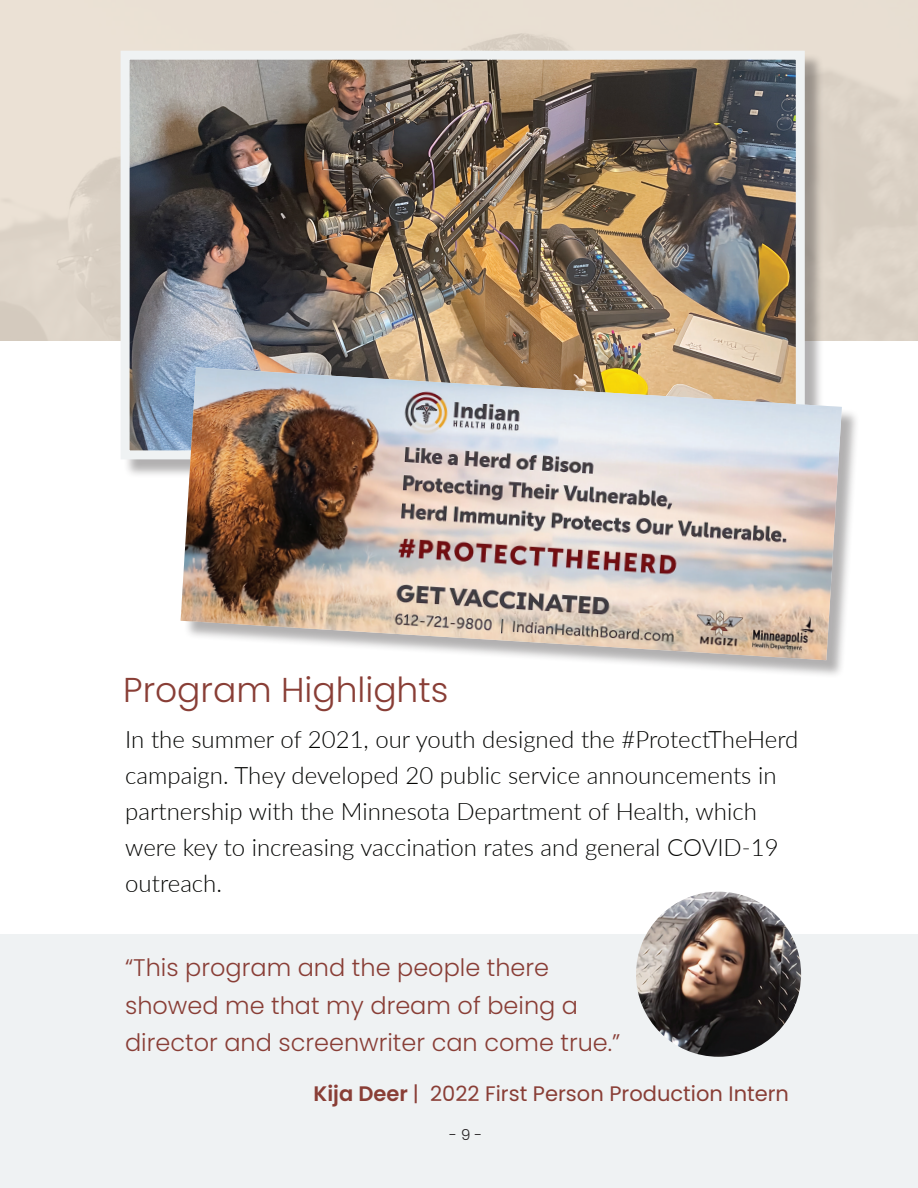
<style>
.page{position:relative;width:918px;height:1188px;background:#fff}
.page>*{position:absolute;margin:0;border:0;box-sizing:border-box;transform-origin:0 0}
.t1{font:300 34.5px "Poppins";color:#893e36}
.t2{font:300 24px/36px "Lato";color:#040503}
.t3{font:300 24px/37.5px "Poppins";color:#893e36}
.t4{font:21px "Poppins";color:#893e36}
.t5{font:300 15px "Poppins";color:#231f20}
.s1{font-weight:600}
</style>
<div class="page">
<div style="left:0;top:934px;width:918px;height:254px;background:#eff2f3"></div>
<div style="left:123px;top:53px;width:700px;height:425px;background:#231f20;opacity:.35"></div>
<img style="left:131px;top:61px;width:664px;height:388px">
<div style="left:121px;top:51px;width:684px;height:408px;border:9px solid #eff2f3"></div>
<img style="left:636px;top:892px;width:165px;height:165px;border-radius:83px">
<div style="left:183px;top:370px;width:677px;height:309px;background:#231f20;opacity:.35"></div>
<img style="left:181px;top:367px;width:661px;height:293px">
<p class="t1" style="left:123px;top:670px;width:327px">Program Highlights</p>
<p class="t2" style="left:125px;top:721px;width:675px">In the summer of 2021, our youth designed the #ProtectTheHerd campaign. They developed 20 public service announcements in partnership with the Minnesota Department of Health, which were key to increasing vaccination rates and general COVID-19 outreach.</p>
<p class="t3" style="left:125px;top:949px;width:497px">“This program and the people there showed me that my dream of being a director and screenwriter can come true.”</p>
<p class="t4" style="left:314px;top:1082px;width:477px"><span class="s1">Kija Deer</span> | 2022 First Person Production Intern</p>
<p class="t5" style="left:449px;top:1126px;width:35px">- 9 -</p>
</div>
